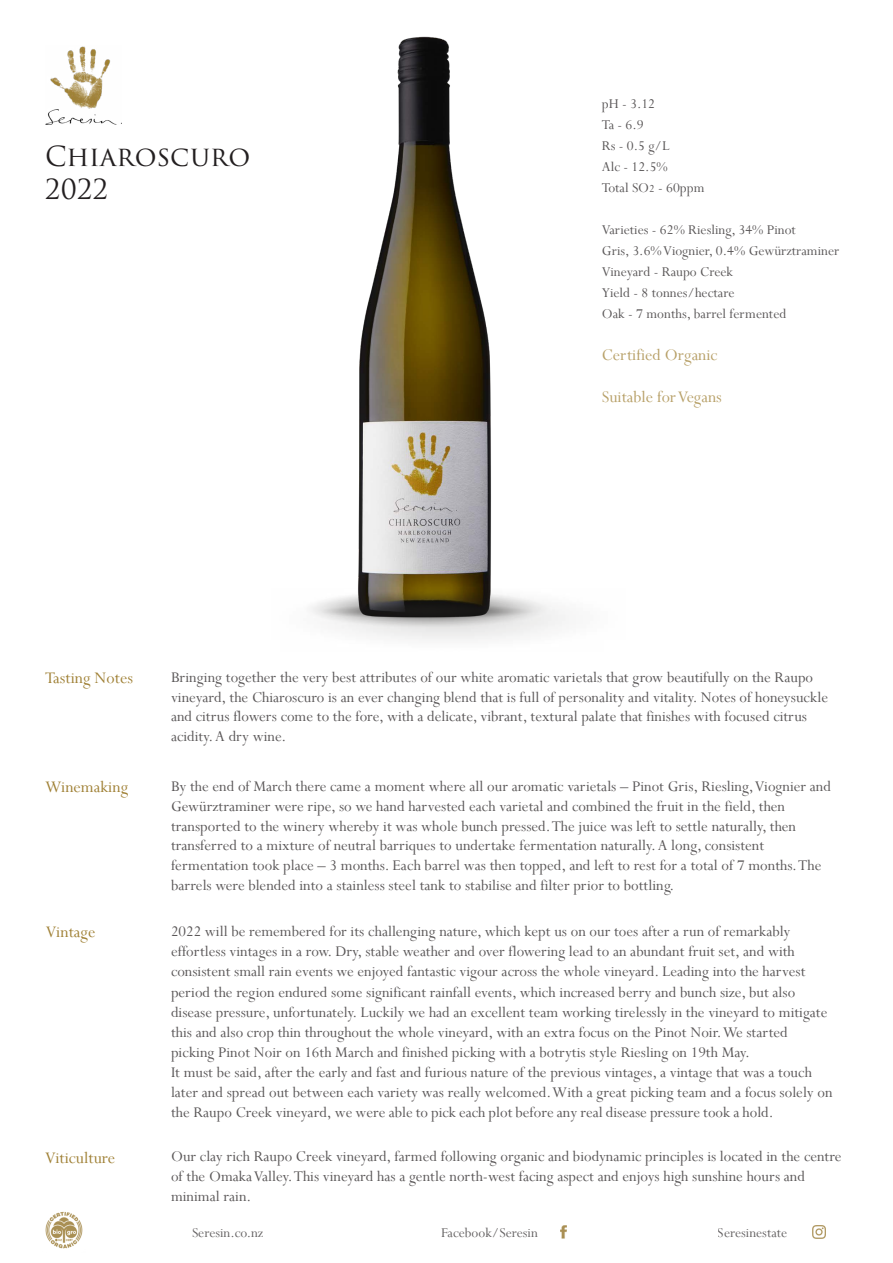
<style>
.page{position:relative;width:893px;height:1263px;background:#fff}
.page>*{position:absolute;margin:0;border:0;box-sizing:border-box;transform-origin:0 0}
.t1{font:27px "Trajan Pro 3";color:#231f20}
.BodyTitle{font:18px "Perpetua";color:#a08136}
.t2{font:16.5px/19.8px "Perpetua";color:#231f20}
.t3{font:15px/21px "Perpetua";color:#231f20}
.s1{font-size:12px}
</style>
<div class="page">
<img style="left:45px;top:46px;width:77px;height:79px">
<img style="left:358px;top:36px;width:133px;height:552px">
<img style="left:45px;top:1211px;width:38px;height:38px">
<img style="left:812px;top:1225px;width:13px;height:14px">
<img style="left:560px;top:1225px;width:6px;height:14px">
<img style="left:311px;top:588px;width:255px;height:52px">
<p class="t1" style="left:45px;top:138px;width:207px">CHIAROSCURO</p>
<p class="t1" style="left:45px;top:170px;width:65px">2022</p>
<p class="t3" style="left:602px;top:93px;width:104px">pH - 3.12<br>Ta - 6.9<br>Rs - 0.5 g/L<br>Alc - 12.5%<br>Total SO<span class="s1">2</span> - 60ppm</p>
<p class="t3" style="left:602px;top:219px;width:239px">Varieties - 62% Riesling, 34% Pinot<br>Gris, 3.6% Viognier, 0.4% Gewürztraminer<br>Vineyard - Raupo Creek<br>Yield - 8 tonnes/hectare<br>Oak - 7 months, barrel fermented</p>
<p class="BodyTitle" style="left:602px;top:344px;width:117px">Certified Organic</p>
<p class="BodyTitle" style="left:602px;top:386px;width:122px">Suitable for Vegans</p>
<p class="BodyTitle" style="left:45px;top:666px;width:90px">Tasting Notes</p>
<p class="BodyTitle" style="left:45px;top:775px;width:85px">Winemaking</p>
<p class="BodyTitle" style="left:46px;top:921px;width:51px">Vintage</p>
<p class="BodyTitle" style="left:45px;top:1146px;width:72px">Viticulture</p>
<p class="t2" style="left:171px;top:667px;width:659px">Bringing together the very best attributes of our white aromatic varietals that grow beautifully on the Raupo vineyard, the Chiaroscuro is an ever changing blend that is full of personality and vitality. Notes of honeysuckle and citrus flowers come to the fore, with a delicate, vibrant, textural palate that finishes with focused citrus acidity. A dry wine.</p>
<p class="t2" style="left:171px;top:776px;width:661px">By the end of March there came a moment where all our aromatic varietals – Pinot Gris, Riesling, Viognier and Gewürztraminer were ripe, so we hand harvested each varietal and combined the fruit in the field, then transported to the winery whereby it was whole bunch pressed. The juice was left to settle naturally, then transferred to a mixture of neutral barriques to undertake fermentation naturally. A long, consistent fermentation took place – 3 months. Each barrel was then topped, and left to rest for a total of 7 months. The barrels were blended into a stainless steel tank to stabilise and filter prior to bottling.</p>
<p class="t2" style="left:171px;top:921px;width:663px">2022 will be remembered for its challenging nature, which kept us on our toes after a run of remarkably effortless vintages in a row. Dry, stable weather and over flowering lead to an abundant fruit set, and with consistent small rain events we enjoyed fantastic vigour across the whole vineyard. Leading into the harvest period the region endured some significant rainfall events, which increased berry and bunch size, but also disease pressure, unfortunately. Luckily we had an excellent team working tirelessly in the vineyard to mitigate this and also crop thin throughout the whole vineyard, with an extra focus on the Pinot Noir. We started picking Pinot Noir on 16th March and finished picking with a botrytis style Riesling on 19th May.<br>It must be said, after the early and fast and furious nature of the previous vintages, a vintage that was a touch later and spread out between each variety was really welcomed. With a great picking team and a focus solely on the Raupo Creek vineyard, we were able to pick each plot before any real disease pressure took a hold.</p>
<p class="t2" style="left:171px;top:1146px;width:672px">Our clay rich Raupo Creek vineyard, farmed following organic and biodynamic principles is located in the centre of the Omaka Valley. This vineyard has a gentle north-west facing aspect and enjoys high sunshine hours and minimal rain.</p>
<p class="t3" style="left:192px;top:1222px;width:73px">Seresin.co.nz</p>
<p class="t3" style="left:441px;top:1222px;width:98px">Facebook/Seresin</p>
<p class="t3" style="left:718px;top:1222px;width:71px">Seresinestate</p>
</div>
